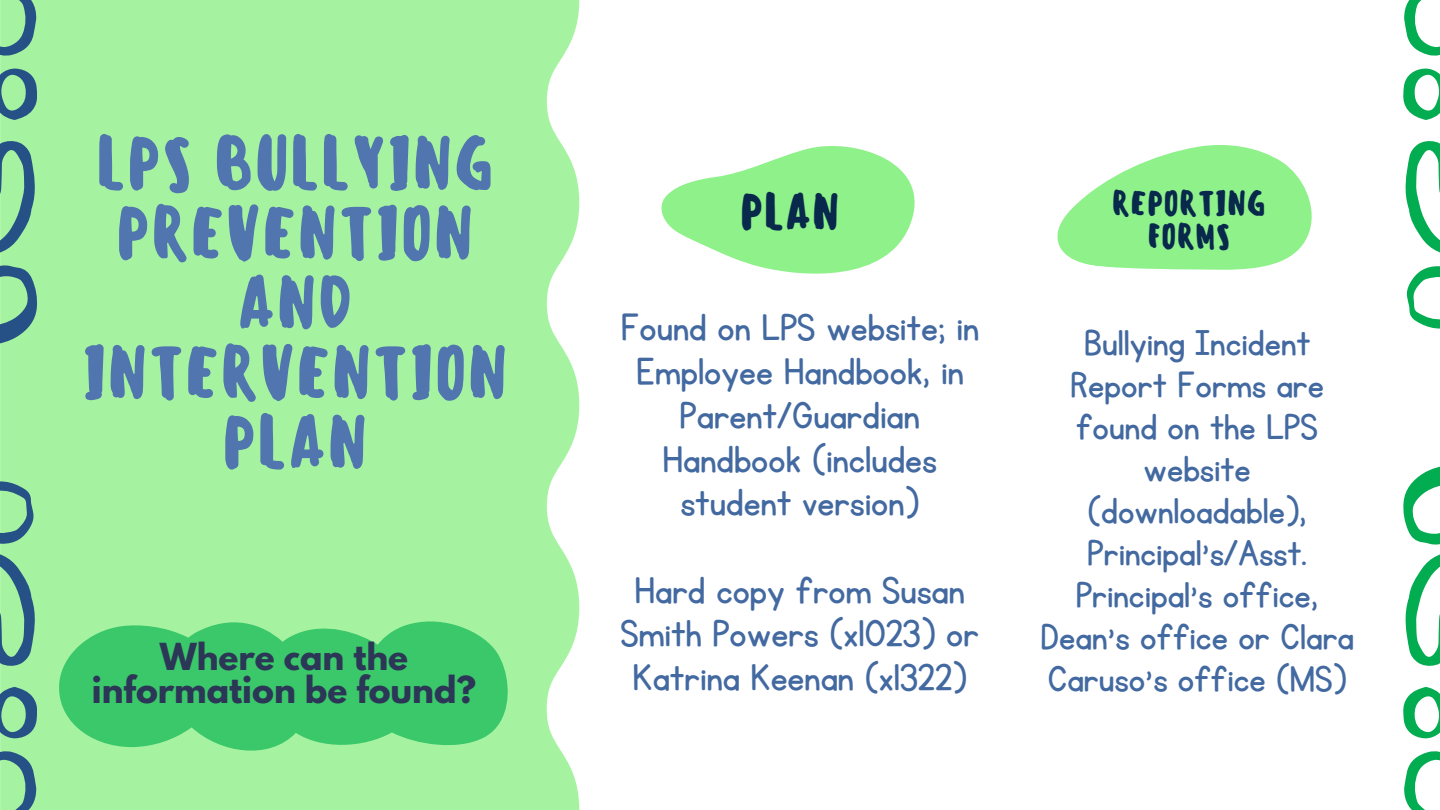
<style>
.page{position:relative;width:1440px;height:810px;background:#fff}
.page>*{position:absolute;margin:0;border:0;box-sizing:border-box;transform-origin:0 0}
.t1{font:500 70px/69.8px "Sensei";color:#5075af;text-align:center}
.t2{font:500 48px "Sensei";color:#08294b}
.t3{font:43.7px/43.7px "KG Primary Penmanship";color:#4369a1;text-align:center}
.t4{font:42px/42px "KG Primary Penmanship";color:#4369a1;text-align:center}
.t5{font:700 33px/33px "League Spartan";color:#2c3656;text-align:center}
.t6{font:500 33px/33px "Sensei";color:#08294b;text-align:center}
</style>
<div class="page">
<svg style="left:1057px;top:145px;width:255px;height:125px"></svg>
<svg style="left:661px;top:146px;width:254px;height:128px;fill:#8ff18a"></svg>
<div style="left:0;top:0;width:579px;height:810px;background:#a5f3a1"></div>
<svg style="left:0;top:0;width:37px;height:256px;background:#7abc98"></svg>
<svg style="left:0;top:265px;width:37px;height:279px;background:#8cd39c"></svg>
<svg style="left:0;top:551px;width:37px;height:259px;background:#7abd98"></svg>
<svg style="left:1404px;top:0;width:36px;height:253px"></svg>
<svg style="left:1404px;top:266px;width:36px;height:278px"></svg>
<svg style="left:1404px;top:554px;width:36px;height:256px"></svg>
<svg style="left:56px;top:614px;width:456px;height:147px;background:#58d379"></svg>
<p class="t1" style="left:82px;top:129px;width:428px">LPS BULLYING<br>PREVENTION<br>AND<br>INTERVENTION<br>PLAN</p>
<p class="t5" style="left:92px;top:644px;width:386px">Where can the information be found?</p>
<p class="t2" style="left:740px;top:183px;width:102px">PLAN</p>
<p class="t3" style="left:620px;top:307px;width:360px">Found on LPS website; in<br>Employee Handbook, in<br>Parent/Guardian<br>Handbook (includes student version)</p>
<p class="t3" style="left:621px;top:569px;width:360px">Hard copy from Susan<br>Smith Powers (x1023) or<br>Katrina Keenan (x1322)</p>
<p class="t6" style="left:1112px;top:187px;width:155px">REPORTING<br>FORMS</p>
<p class="t4" style="left:1040px;top:323px;width:316px">Bullying Incident<br>Report Forms are found on the LPS website (downloadable),<br>Principal’s/Asst.<br>Principal’s office,<br>Dean’s office or Clara<br>Caruso’s office (MS)</p>
</div>
